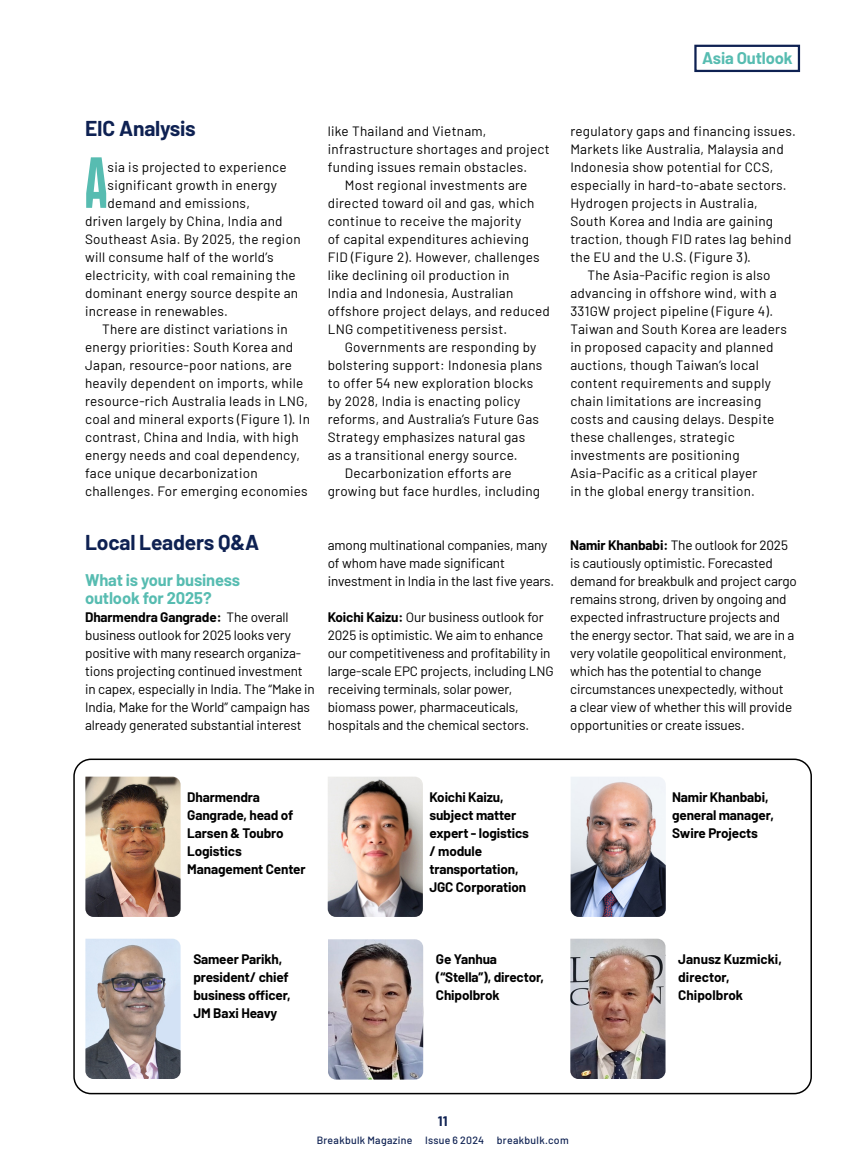
<style>
.page{position:relative;width:864px;height:1174px;background:#fff}
.page>*{position:absolute;margin:0;border:0;box-sizing:border-box;transform-origin:0 0}
.Opening_Paragraph_Body_Copy{font:72.15px "Bulevar";color:#57bcb1}
.Body_Copy{font:700 21px "Barlow";letter-spacing:-.01em;color:#0e2152}
.Body_Copy-2{font:700 16.5px/18px "Barlow";letter-spacing:-.01em;color:#57bcb1}
.Slug_Right{font:700 16.5px "Barlow";letter-spacing:-.01em;color:#57bcb1}
.Body_Copy-3{font:13.5px/18px "Barlow";letter-spacing:.015em;color:#000}
.Body_Copy-4{font:13.5px/18px "Barlow";letter-spacing:-.01em;color:#000}
.Body_Copy-5{font:700 13.5px/18px "Barlow";letter-spacing:-.01em;color:#000}
.Opening_Paragraph_Body_Copy-2{font:13.5px "Barlow";letter-spacing:.02em;color:#000}
.t1{font:700 13.5px "Barlow";color:#0e2152}
.t2{font:500 10.5px "Barlow";letter-spacing:.03em;color:#0e2152}
.s1{font-weight:700}
</style>
<div class="page">
<div style="left:73px;top:758px;width:738px;height:336px;border:2px solid #000;border-radius:17px"></div>
<div style="left:694px;top:45px;width:105px;height:27px;border:2px solid #0e2152"></div>
<img style="left:327px;top:776px;width:95px;height:141px">
<img style="left:570px;top:777px;width:95px;height:140px">
<img style="left:85px;top:938px;width:95px;height:141px">
<img style="left:85px;top:776px;width:95px;height:141px">
<img style="left:328px;top:939px;width:95px;height:140px">
<img style="left:570px;top:938px;width:95px;height:141px">
<p class="Slug_Right" style="left:701px;top:46px;width:92px">Asia Outlook</p>
<p class="Body_Copy" style="left:85px;top:113px;width:112px">EIC Analysis</p>
<p class="Opening_Paragraph_Body_Copy" style="left:85px;top:142px;width:24px">A</p>
<p class="Opening_Paragraph_Body_Copy-2" style="left:108px;top:157px;width:180px">sia is projected to experience</p>
<p class="Opening_Paragraph_Body_Copy-2" style="left:108px;top:175px;width:171px">significant growth in energy</p>
<p class="Opening_Paragraph_Body_Copy-2" style="left:108px;top:193px;width:144px">demand and emissions,</p>
<p class="Opening_Paragraph_Body_Copy-2" style="left:85px;top:211px;width:199px">driven largely by China, India and</p>
<p class="Opening_Paragraph_Body_Copy-2" style="left:85px;top:229px;width:217px">Southeast Asia. By 2025, the region</p>
<p class="Opening_Paragraph_Body_Copy-2" style="left:85px;top:247px;width:190px">will consume half of the world’s</p>
<p class="Opening_Paragraph_Body_Copy-2" style="left:85px;top:265px;width:212px">electricity, with coal remaining the</p>
<p class="Opening_Paragraph_Body_Copy-2" style="left:85px;top:283px;width:214px">dominant energy source despite an</p>
<p class="Opening_Paragraph_Body_Copy-2" style="left:85px;top:301px;width:144px">increase in renewables.</p>
<p class="Body_Copy-3" style="left:85px;top:319px;width:226px;text-indent:17px">There are distinct variations in energy priorities: South Korea and Japan, resource-poor nations, are heavily dependent on imports, while resource-rich Australia leads in LNG, coal and mineral exports (Figure 1). In contrast, China and India, with high energy needs and coal dependency, face unique decarbonization challenges. For emerging economies</p>
<p class="Body_Copy-3" style="left:327px;top:121px;width:223px">like Thailand and Vietnam, infrastructure shortages and project funding issues remain obstacles.</p>
<p class="Body_Copy-3" style="left:327px;top:175px;width:224px;text-indent:17px">Most regional investments are directed toward oil and gas, which continue to receive the majority<br>of capital expenditures achieving FID (Figure 2). However, challenges like declining oil production in<br>India and Indonesia, Australian offshore project delays, and reduced LNG competitiveness persist.</p>
<p class="Body_Copy-3" style="left:327px;top:337px;width:216px;text-indent:17px">Governments are responding by bolstering support: Indonesia plans to offer 54 new exploration blocks by 2028, India is enacting policy reforms, and Australia’s Future Gas Strategy emphasizes natural gas<br>as a transitional energy source.</p>
<p class="Body_Copy-3" style="left:327px;top:463px;width:214px;text-indent:17px">Decarbonization efforts are growing but face hurdles, including</p>
<p class="Body_Copy" style="left:85px;top:527px;width:175px">Local Leaders Q&amp;A</p>
<p class="Body_Copy-2" style="left:85px;top:570px;width:156px">What is your business outlook for 2025?</p>
<p class="Body_Copy-4" style="left:85px;top:607px;width:231px"><span class="s1">Dharmendra Gangrade:</span> The overall business outlook for 2025 looks very positive with many research organiza&shy;tions projecting continued investment in capex, especially in India. The “Make in India, Make for the World” campaign has already generated substantial interest</p>
<p class="Body_Copy-4" style="left:327px;top:535px;width:228px">among multinational companies, many of whom have made significant investment in India in the last five years.</p>
<p class="Body_Copy-4" style="left:327px;top:607px;width:227px"><span class="s1">Koichi Kaizu:</span> Our business outlook for 2025 is optimistic. We aim to enhance our competitiveness and profitability in large-scale EPC projects, including LNG receiving terminals, solar power, biomass power, pharmaceuticals, hospitals and the chemical sectors.</p>
<p class="Body_Copy-3" style="left:570px;top:121px;width:227px">regulatory gaps and financing issues.<br>Markets like Australia, Malaysia and Indonesia show potential for CCS, especially in hard-to-abate sectors.<br>Hydrogen projects in Australia, South Korea and India are gaining traction, though FID rates lag behind the EU and the U.S. (Figure 3).</p>
<p class="Body_Copy-3" style="left:570px;top:265px;width:218px;text-indent:17px">The Asia-Pacific region is also advancing in offshore wind, with a 331GW project pipeline (Figure 4).<br>Taiwan and South Korea are leaders in proposed capacity and planned auctions, though Taiwan’s local content requirements and supply chain limitations are increasing costs and causing delays. Despite these challenges, strategic investments are positioning Asia-Pacific as a critical player<br>in the global energy transition.</p>
<p class="Body_Copy-4" style="left:570px;top:535px;width:228px"><span class="s1">Namir Khanbabi:</span> The outlook for 2025 is cautiously optimistic. Forecasted demand for breakbulk and project cargo remains strong, driven by ongoing and expected infrastructure projects and the energy sector. That said, we are in a very volatile geopolitical environment, which has the potential to change circumstances unexpectedly, without<br>a clear view of whether this will provide opportunities or create issues.</p>
<p class="Body_Copy-5" style="left:187px;top:787px;width:120px">Dharmendra<br>Gangrade, head of<br>Larsen &amp; Toubro<br>Logistics<br>Management Center</p>
<p class="Body_Copy-5" style="left:429px;top:787px;width:101px">Koichi Kaizu, subject matter expert - logistics / module transportation,<br>JGC Corporation</p>
<p class="Body_Copy-5" style="left:671px;top:787px;width:103px">Namir Khanbabi, general manager,<br>Swire Projects</p>
<p class="Body_Copy-5" style="left:193px;top:949px;width:99px">Sameer Parikh, president/ chief business officer,<br>JM Baxi Heavy</p>
<p class="Body_Copy-5" style="left:436px;top:949px;width:110px">Ge Yanhua (“Stella”), director,<br>Chipolbrok</p>
<p class="Body_Copy-5" style="left:678px;top:949px;width:105px">Janusz Kuzmicki, director,<br>Chipolbrok</p>
<p class="t1" style="left:437px;top:1111px;width:11px">11</p>
<p class="t2" style="left:316px;top:1132px;width:253px">Breakbulk Magazine Issue 6 2024 breakbulk.com</p>
</div>
